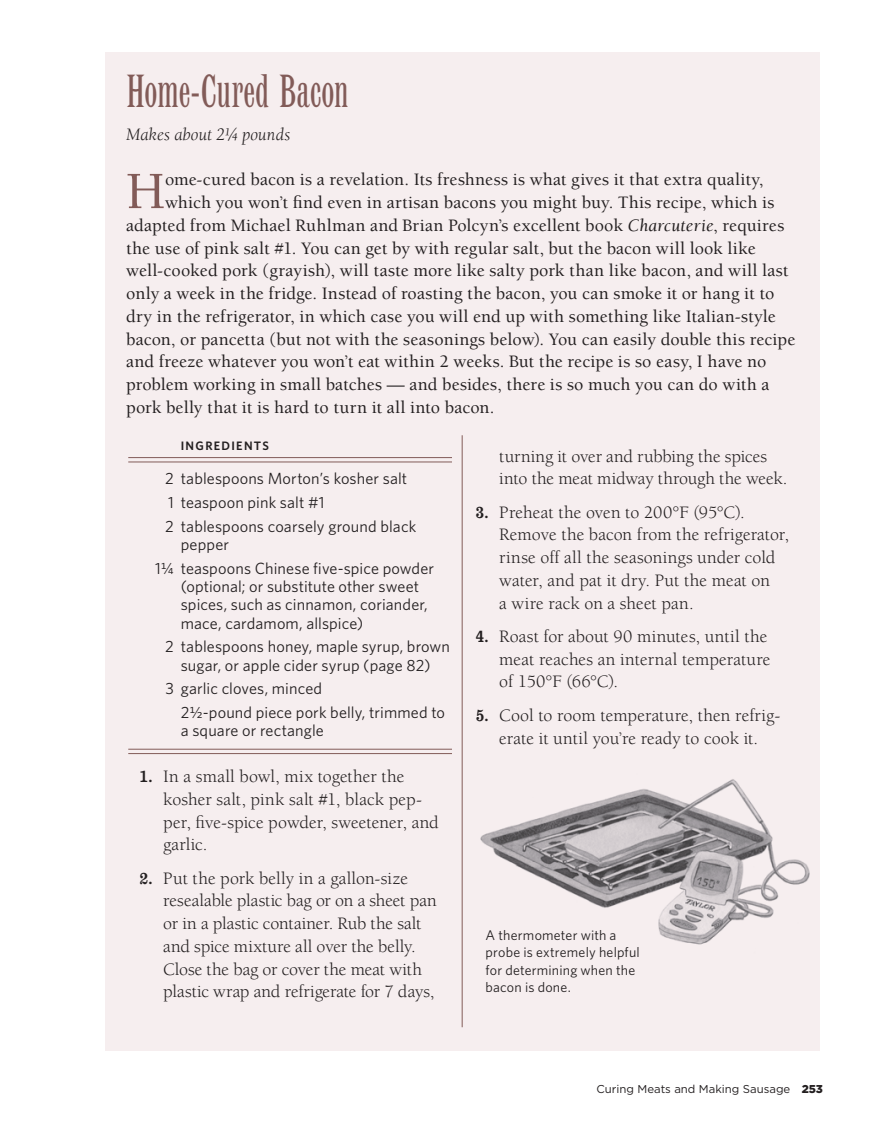
<style>
.page{position:relative;width:883px;height:1135px;background:#fff}
.page>*{position:absolute;margin:0;border:0;box-sizing:border-box;transform-origin:0 0}
.t1{font:500 53.73px "Berkeley";color:#825b58}
.t2{font:condensed 47.25px "Latin MT Std";letter-spacing:-.005em;color:#825b58}
.t3{font:500 17.85px "Berkeley";letter-spacing:.005em;color:#231f20}
.t4{font:17.85px/22.8px "Berkeley";color:#231f20}
.t5{font:italic 17.85px "Berkeley";letter-spacing:.005em;color:#231f20}
.t6{font:16.1px/23.6px "Whitney";letter-spacing:.01em;color:#231f20}
.t7{font:14px/17.5px "Whitney";letter-spacing:.015em;color:#231f20}
.t8{font:600 12.25px "Whitney";letter-spacing:.105em;color:#231f20}
.t9{font:11.38px "Gotham";color:#231f20}
.s1{font-weight:400;font-style:italic}
.s2{font-family:"Clarendon MT Std";font-size:16.1px}
.s3{font-weight:900}
</style>
<div class="page">
<div style="left:105px;top:53px;width:714px;height:997px;background:#f6eeef"></div>
<img style="left:480px;top:767px;width:340px;height:189px">
<hr style="left:128px;top:457px;width:324px;height:1px;background:#825b58">
<hr style="left:128px;top:461px;width:324px;height:1px;background:#825b58">
<hr style="left:128px;top:748px;width:324px;height:1px;background:#825b58">
<hr style="left:128px;top:753px;width:324px;height:1px;background:#825b58">
<hr style="left:461px;top:435px;width:1px;height:591px;background:#825b58">
<h2 class="t2" style="left:126px;top:65px;width:224px">Home-Cured Bacon</h2>
<p class="t5" style="left:126px;top:125px;width:166px">Makes about 2¼ pounds</p>
<h1 class="t1" style="left:126px;top:163px;width:40px">H</h1>
<p class="t3" style="left:165px;top:170px;width:599px">ome-cured bacon is a revelation. Its freshness is what gives it that extra quality,</p>
<p class="t3" style="left:165px;top:193px;width:610px">which you won’t find even in artisan bacons you might buy. This recipe, which is</p>
<p class="t3" style="left:126px;top:216px;width:659px">adapted from Michael Ruhlman and Brian Polcyn’s excellent book <span class="s1">Charcuterie</span>, requires</p>
<p class="t3" style="left:126px;top:238px;width:631px">the use of pink salt #1. You can get by with regular salt, but the bacon will look like</p>
<p class="t3" style="left:126px;top:261px;width:663px">well-cooked pork (grayish), will taste more like salty pork than like bacon, and will last</p>
<p class="t3" style="left:126px;top:284px;width:649px">only a week in the fridge. Instead of roasting the bacon, you can smoke it or hang it to</p>
<p class="t3" style="left:126px;top:307px;width:650px">dry in the refrigerator, in which case you will end up with something like Italian-style</p>
<p class="t3" style="left:126px;top:329px;width:670px">bacon, or pancetta (but not with the seasonings below). You can easily double this recipe</p>
<p class="t3" style="left:126px;top:352px;width:641px">and freeze whatever you won’t eat within 2 weeks. But the recipe is so easy, I have no</p>
<p class="t3" style="left:126px;top:375px;width:644px">problem working in small batches — and besides, there is so much you can do with a</p>
<p class="t3" style="left:126px;top:398px;width:369px">pork belly that it is hard to turn it all into bacon.</p>
<p class="t8" style="left:181px;top:437px;width:90px">INGREDIENTS</p>
<p class="t6" style="left:165px;top:466px;width:252px">2 tablespoons Morton’s kosher salt<br>1 teaspoon pink salt #1<br>2 tablespoons coarsely ground black</p>
<p class="t6" style="left:155px;top:532px;width:280px;text-indent:26px">pepper<br>1¼ teaspoons Chinese five-spice powder</p>
<p class="t6" style="left:181px;top:576px;width:248px;line-height:18.4px">(optional; or substitute other sweet spices, such as cinnamon, coriander, mace, cardamom, allspice)</p>
<p class="t6" style="left:165px;top:637px;width:286px;line-height:18.4px;text-align:center">2 tablespoons honey, maple syrup, brown sugar, or apple cider syrup (page 82)</p>
<p class="t6" style="left:181px;top:676px;width:265px;text-indent:-15px">3 garlic cloves, minced<br>2½-pound piece pork belly, trimmed to</p>
<p class="t6" style="left:181px;top:718px;width:144px">a square or rectangle</p>
<p class="t4" style="left:163px;top:765px;width:277px;text-indent:-23px"><span class="s2">1.</span> In a small bowl, mix together the kosher salt, pink salt #1, black pep&shy;per, five-spice powder, sweetener, and garlic.</p>
<p class="t4" style="left:163px;top:866px;width:275px;text-indent:-23px"><span class="s2">2.</span> Put the pork belly in a gallon-size resealable plastic bag or on a sheet pan or in a plastic container. Rub the salt and spice mixture all over the belly.<br>Close the bag or cover the meat with plastic wrap and refrigerate for 7 days,</p>
<p class="t4" style="left:499px;top:445px;width:289px">turning it over and rubbing the spices into the meat midway through the week.</p>
<p class="t4" style="left:499px;top:501px;width:291px;text-indent:-23px"><span class="s2">3.</span> Preheat the oven to 200°F (95°C).<br>Remove the bacon from the refrigerator, rinse off all the seasonings under cold water, and pat it dry. Put the meat on<br>a wire rack on a sheet pan.</p>
<p class="t4" style="left:499px;top:625px;width:272px;text-indent:-24px"><span class="s2">4.</span> Roast for about 90 minutes, until the meat reaches an internal temperature of 150°F (66°C).</p>
<p class="t4" style="left:476px;top:704px;width:305px;text-align:center"><span class="s2">5.</span> Cool to room temperature, then refrig&shy;erate it until you’re ready to cook it.</p>
<p class="t7" style="left:485px;top:925px;width:155px">A thermometer with a probe is extremely helpful for determining when the bacon is done.</p>
<p class="t9" style="left:596px;top:1081px;width:228px">Curing Meats and Making Sausage <span class="s3">253</span></p>
</div>
